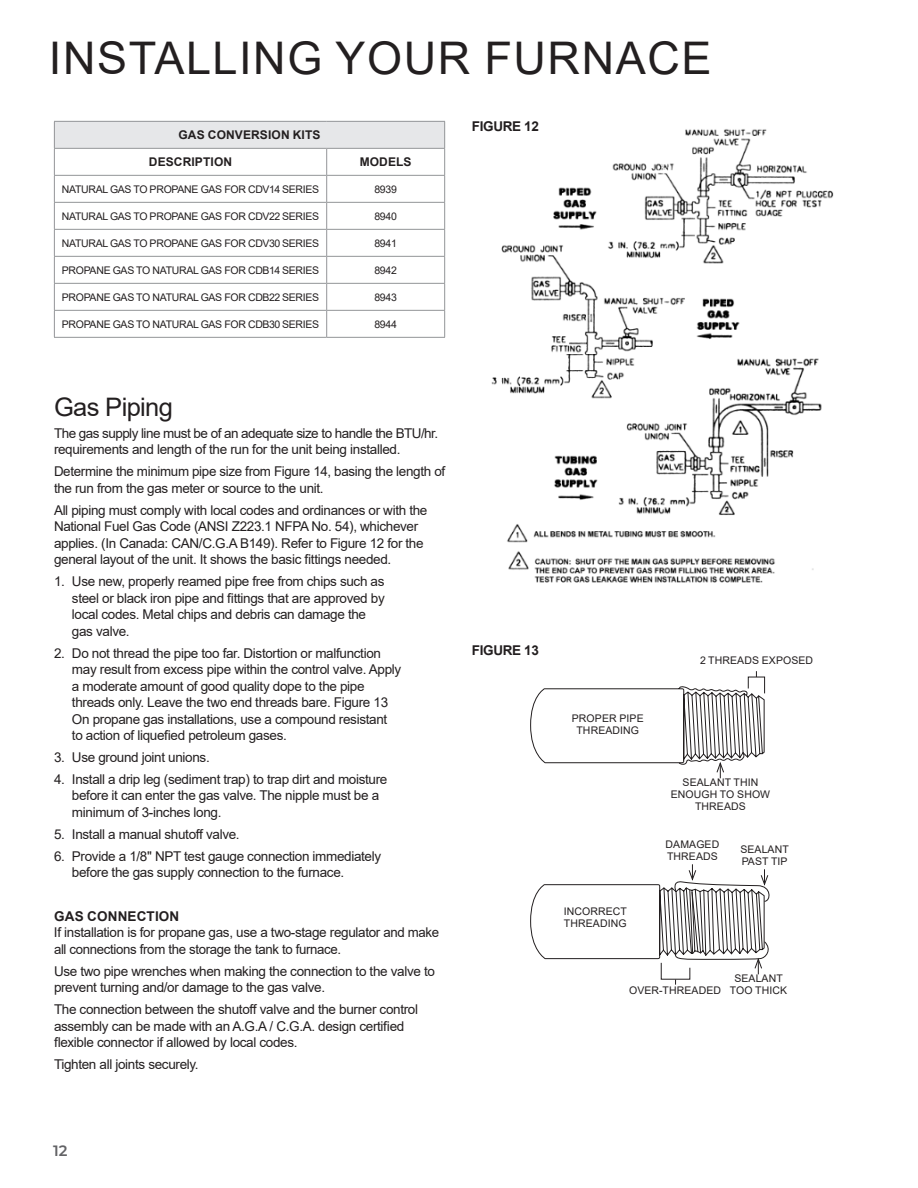
<style>
.page{position:relative;width:918px;height:1188px;background:#fff}
.page>*{position:absolute;margin:0;border:0;box-sizing:border-box;transform-origin:0 0}
.t1{font:45px "Arial";letter-spacing:.035em;color:#231f20}
.t2{font:25.5px "Arial";letter-spacing:-.025em;color:#231f20}
.t3{font:600 15px "Montserrat";color:#636366}
.t4{font:13.5px/16.5px "Arial";letter-spacing:-.025em;color:#231f20}
.t5{font:700 13.5px "Arial";letter-spacing:-.025em;color:#231f20}
.t6{font:700 13.5px "Arial";letter-spacing:.01em;color:#231f20}
.t7{font:700 12px "Arial";letter-spacing:.01em;color:#231f20}
.t8{font:10.5px "Arial";letter-spacing:-.025em;color:#231f20}
.t9{font:10.5px/12px "Arial";letter-spacing:.01em;color:#231f20;text-align:center}
</style>
<div class="page">
<div style="left:54px;top:121px;width:391px;height:27px;background:#e6e7e9"></div>
<hr style="left:54px;top:121px;width:273px;height:1px;background:#939598">
<hr style="left:327px;top:121px;width:118px;height:1px;background:#939598">
<hr style="left:54px;top:148px;width:273px;height:1px;background:#939598">
<hr style="left:327px;top:148px;width:118px;height:1px;background:#939598">
<hr style="left:54px;top:175px;width:273px;height:1px;background:#939598">
<hr style="left:327px;top:175px;width:118px;height:1px;background:#939598">
<hr style="left:54px;top:202px;width:273px;height:1px;background:#939598">
<hr style="left:327px;top:202px;width:118px;height:1px;background:#939598">
<hr style="left:54px;top:229px;width:273px;height:1px;background:#939598">
<hr style="left:327px;top:229px;width:118px;height:1px;background:#939598">
<hr style="left:54px;top:256px;width:273px;height:1px;background:#939598">
<hr style="left:327px;top:256px;width:118px;height:1px;background:#939598">
<hr style="left:54px;top:283px;width:273px;height:1px;background:#939598">
<hr style="left:327px;top:283px;width:118px;height:1px;background:#939598">
<hr style="left:54px;top:310px;width:273px;height:1px;background:#939598">
<svg style="left:54px;top:122px;width:1px;height:215px"></svg>
<hr style="left:327px;top:310px;width:118px;height:1px;background:#939598">
<svg style="left:326px;top:149px;width:1px;height:188px"></svg>
<svg style="left:444px;top:122px;width:1px;height:215px"></svg>
<hr style="left:54px;top:337px;width:273px;height:1px;background:#939598">
<hr style="left:327px;top:337px;width:118px;height:1px;background:#939598">
<img style="left:491px;top:129px;width:343px;height:454px">
<svg style="left:530px;top:671px;width:235px;height:107px"></svg>
<svg style="left:530px;top:864px;width:240px;height:121px"></svg>
<h1 class="t1" style="left:49px;top:41px;width:664px">INSTALLING YOUR FURNACE</h1>
<p class="t7" style="left:179px;top:130px;width:144px">GAS CONVERSION KITS</p>
<p class="t7" style="left:149px;top:157px;width:85px">DESCRIPTION</p>
<p class="t7" style="left:360px;top:157px;width:53px">MODELS</p>
<p class="t8" style="left:62px;top:182px;width:259px">NATURAL GAS TO PROPANE GAS FOR CDV14 SERIES</p>
<p class="t8" style="left:374px;top:182px;width:24px">8939</p>
<p class="t8" style="left:62px;top:209px;width:259px">NATURAL GAS TO PROPANE GAS FOR CDV22 SERIES</p>
<p class="t8" style="left:374px;top:209px;width:24px">8940</p>
<p class="t8" style="left:62px;top:236px;width:259px">NATURAL GAS TO PROPANE GAS FOR CDV30 SERIES</p>
<p class="t8" style="left:374px;top:236px;width:24px">8941</p>
<p class="t8" style="left:62px;top:263px;width:259px">PROPANE GAS TO NATURAL GAS FOR CDB14 SERIES</p>
<p class="t8" style="left:374px;top:263px;width:24px">8942</p>
<p class="t8" style="left:62px;top:290px;width:259px">PROPANE GAS TO NATURAL GAS FOR CDB22 SERIES</p>
<p class="t8" style="left:374px;top:290px;width:24px">8943</p>
<p class="t8" style="left:62px;top:317px;width:259px">PROPANE GAS TO NATURAL GAS FOR CDB30 SERIES</p>
<p class="t8" style="left:374px;top:317px;width:24px">8944</p>
<p class="t5" style="left:472px;top:121px;width:69px">FIGURE 12</p>
<h2 class="t2" style="left:54px;top:390px;width:120px">Gas Piping</h2>
<p class="t4" style="left:54px;top:425px;width:386px">The gas supply line must be of an adequate size to handle the BTU/hr. requirements and length of the run for the unit being installed.</p>
<p class="t4" style="left:54px;top:463px;width:393px">Determine the minimum pipe size from Figure 14, basing the length of the run from the gas meter or source to the unit.</p>
<p class="t4" style="left:54px;top:502px;width:375px">All piping must comply with local codes and ordinances or with the National Fuel Gas Code (ANSI Z223.1 NFPA No. 54), whichever applies. (In Canada: CAN/C.G.A B149). Refer to Figure 12 for the general layout of the unit. It shows the basic fittings needed.</p>
<p class="t4" style="left:72px;top:573px;width:314px;text-indent:-18px">1. Use new, properly reamed pipe free from chips such as steel or black iron pipe and fittings that are approved by local codes. Metal chips and debris can damage the gas valve.</p>
<p class="t4" style="left:72px;top:644px;width:331px;text-indent:-18px">2. Do not thread the pipe too far. Distortion or malfunction may result from excess pipe within the control valve. Apply a moderate amount of good quality dope to the pipe threads only. Leave the two end threads bare. Figure 13<br>On propane gas installations, use a compound resistant to action of liquefied petroleum gases.</p>
<p class="t4" style="left:54px;top:749px;width:157px">3. Use ground joint unions.</p>
<p class="t4" style="left:72px;top:771px;width:317px;text-indent:-18px">4. Install a drip leg (sediment trap) to trap dirt and moisture before it can enter the gas valve. The nipple must be a minimum of 3-inches long.</p>
<p class="t4" style="left:54px;top:826px;width:187px">5. Install a manual shutoff valve.</p>
<p class="t4" style="left:72px;top:848px;width:311px;text-indent:-18px">6. Provide a 1/8" NPT test gauge connection immediately before the gas supply connection to the furnace.</p>
<p class="t6" style="left:54px;top:911px;width:127px">GAS CONNECTION</p>
<p class="t4" style="left:54px;top:924px;width:387px">If installation is for propane gas, use a two-stage regulator and make all connections from the storage the tank to furnace.</p>
<p class="t4" style="left:54px;top:963px;width:382px">Use two pipe wrenches when making the connection to the valve to prevent turning and/or damage to the gas valve.</p>
<p class="t4" style="left:54px;top:1001px;width:366px">The connection between the shutoff valve and the burner control assembly can be made with an A.G.A / C.G.A. design certified flexible connector if allowed by local codes.</p>
<p class="t4" style="left:54px;top:1056px;width:146px">Tighten all joints securely.</p>
<p class="t5" style="left:472px;top:645px;width:69px">FIGURE 13</p>
<p class="t9" style="left:572px;top:712px;width:73px">PROPER PIPE<br>THREADING</p>
<p class="t9" style="left:564px;top:906px;width:65px;text-align:left">INCORRECT<br>THREADING</p>
<p class="t9" style="left:700px;top:654px;width:115px">2 THREADS EXPOSED</p>
<p class="t9" style="left:671px;top:777px;width:101px">SEALANT THIN<br>ENOUGH TO SHOW<br>THREADS</p>
<p class="t9" style="left:666px;top:839px;width:55px;text-align:left">DAMAGED<br>THREADS</p>
<p class="t9" style="left:740px;top:844px;width:50px;text-align:left">SEALANT<br>PAST TIP</p>
<p class="t9" style="left:629px;top:985px;width:93px">OVER-THREADED</p>
<p class="t9" style="left:730px;top:973px;width:59px">SEALANT<br>TOO THICK</p>
<p class="t3" style="left:53px;top:1142px;width:16px">12</p>
</div>
